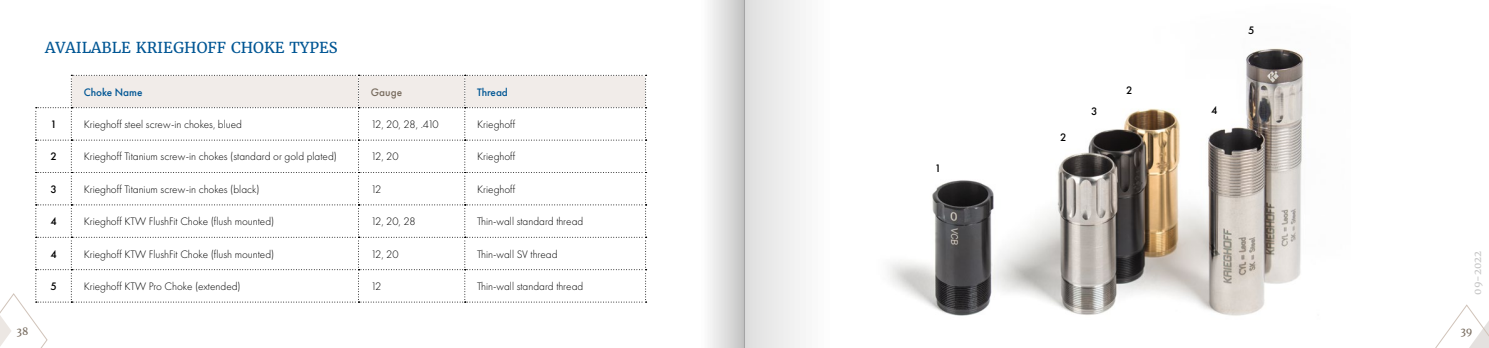
<style>
.page{position:relative;width:1489px;height:348px;background:#fff}
.page>*{position:absolute;margin:0;border:0;box-sizing:border-box;transform-origin:0 0}
.t1{font:15px "Merriweather";color:#005694}
.t2{font:300 11.25px "Futura PT";color:#000}
.t3{font:500 11.25px "Futura PT";color:#005694}
.t4{font:500 11.25px "Futura PT";color:#000}
.t5{font:500 11.25px "Futura PT";color:#776b5e}
.t6{font:10px "Merriweather";color:#c6c6c6}
.t7{font:10px "Merriweather";color:#776b5e}
</style>
<div class="page">
<svg style="left:1436px;top:304px;width:52px;height:43px"></svg>
<svg style="left:0;top:75px;width:646px;height:272px"></svg>
<img style="left:888px;top:48px;width:416px;height:268px">
<div style="left:744px;top:0;width:85px;height:347px;background:linear-gradient(to right,#dedede,#fff)"></div>
<div style="left:702px;top:0;width:42px;height:347px;background:linear-gradient(to right,#fff,#c6c5c5)"></div>
<h1 class="t1" style="left:45px;top:38px;width:294px">AVAILABLE KRIEGHOFF CHOKE TYPES</h1>
<p class="t3" style="left:84px;top:85px;width:60px">Choke Name</p>
<p class="t5" style="left:371px;top:85px;width:33px">Gauge</p>
<p class="t3" style="left:477px;top:85px;width:32px">Thread</p>
<p class="t4" style="left:50px;top:117px;width:8px">1</p>
<p class="t2" style="left:84px;top:118px;width:160px">Krieghoff steel screw-in chokes, blued</p>
<p class="t2" style="left:371px;top:118px;width:69px">12, 20, 28, .410</p>
<p class="t2" style="left:477px;top:118px;width:40px">Krieghoff</p>
<p class="t4" style="left:50px;top:150px;width:8px">2</p>
<p class="t2" style="left:84px;top:150px;width:255px">Krieghoff Titanium screw-in chokes (standard or gold plated)</p>
<p class="t2" style="left:371px;top:150px;width:29px">12, 20</p>
<p class="t2" style="left:477px;top:150px;width:40px">Krieghoff</p>
<p class="t4" style="left:50px;top:182px;width:8px">3</p>
<p class="t2" style="left:84px;top:182px;width:177px">Krieghoff Titanium screw-in chokes (black)</p>
<p class="t2" style="left:371px;top:182px;width:12px">12</p>
<p class="t2" style="left:477px;top:182px;width:40px">Krieghoff</p>
<p class="t4" style="left:50px;top:214px;width:8px">4</p>
<p class="t2" style="left:84px;top:215px;width:192px">Krieghoff KTW FlushFit Choke (flush mounted)</p>
<p class="t2" style="left:371px;top:215px;width:46px">12, 20, 28</p>
<p class="t2" style="left:477px;top:215px;width:108px">Thin-wall standard thread</p>
<p class="t4" style="left:50px;top:247px;width:8px">4</p>
<p class="t2" style="left:84px;top:247px;width:192px">Krieghoff KTW FlushFit Choke (flush mounted)</p>
<p class="t2" style="left:371px;top:247px;width:29px">12, 20</p>
<p class="t2" style="left:477px;top:247px;width:82px">Thin-wall SV thread</p>
<p class="t4" style="left:50px;top:279px;width:8px">5</p>
<p class="t2" style="left:84px;top:279px;width:158px">Krieghoff KTW Pro Choke (extended)</p>
<p class="t2" style="left:371px;top:279px;width:12px">12</p>
<p class="t2" style="left:477px;top:279px;width:108px">Thin-wall standard thread</p>
<p class="t4" style="left:934px;top:161px;width:8px">1</p>
<p class="t4" style="left:1060px;top:130px;width:8px">2</p>
<p class="t4" style="left:1126px;top:83px;width:8px">2</p>
<p class="t4" style="left:1091px;top:104px;width:8px">3</p>
<p class="t4" style="left:1210px;top:103px;width:8px">4</p>
<p class="t4" style="left:1248px;top:23px;width:8px">5</p>
<p class="t6" style="left:1470px;top:294px;width:45px;rotate:-90deg">09-2022</p>
<p class="t7" style="left:17px;top:324px;width:13px">38</p>
<p class="t7" style="left:1460px;top:324px;width:14px">39</p>
</div>
